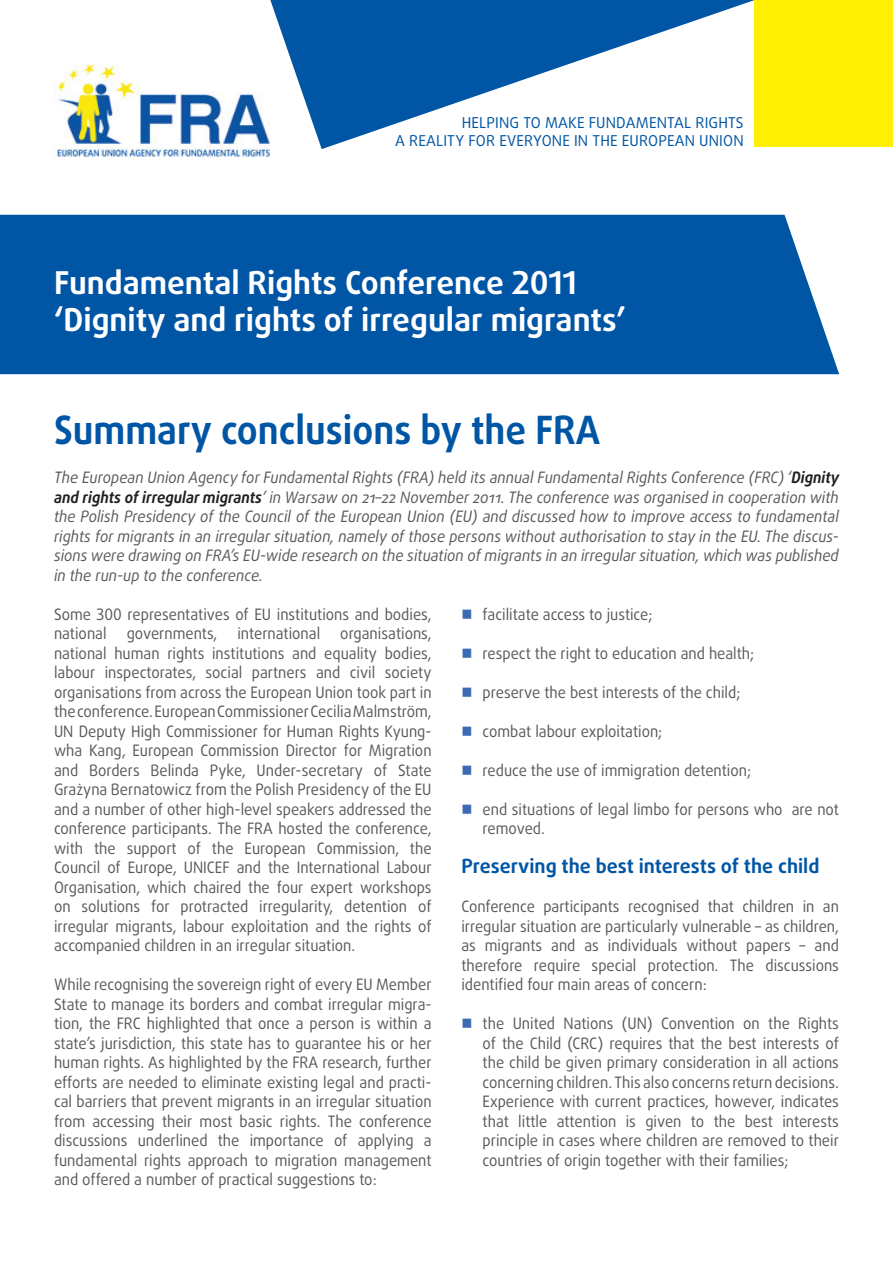
<style>
.page{position:relative;width:893px;height:1263px;background:#fff}
.page>*{position:absolute;margin:0;border:0;box-sizing:border-box;transform-origin:0 0}
.t1{font:700 39px "Daxline Pro";color:#0155a5;scale:.94 1}
.t2{font:700 31.5px/37.8px "Daxline Pro";color:#fff}
.t3{font:700 19.5px "Daxline Pro";color:#0155a5}
.t4{font:15.75px/19.5px "Daxline Pro";color:#57585a;text-align:justify;scale:.94 1}
.t5{font:italic 15.75px/19.5px "Daxline Pro";color:#57585a;text-align:justify;scale:.94 1}
.t6{font:15px "Daxline Pro";letter-spacing:.01em;color:#0155a5}
.s1{font-weight:700;color:#231f20}
</style>
<div class="page">
<div style="left:0;top:215px;width:839px;height:159px;background:#0155a5"></div>
<svg style="left:270px;top:0;width:485px;height:149px"></svg>
<div style="left:755px;top:0;width:138px;height:146px;background:#fff101"></div>
<img style="left:55px;top:64px;width:214px;height:93px">
<p class="t6" style="left:462px;top:113px;width:19px">Helping</p>
<p class="t6" style="left:523px;top:113px;width:33px">to make</p>
<p class="t6" style="left:589px;top:113px;width:11px">fundamental</p>
<p class="t6" style="left:695px;top:113px;width:9px">rights</p>
<p class="t6" style="left:395px;top:131px;width:23px">a realit</p>
<p class="t6" style="left:455px;top:131px;width:23px">y for</p>
<p class="t6" style="left:499px;top:131px;width:53px">everyone</p>
<p class="t6" style="left:574px;top:131px;width:28px">in the</p>
<p class="t6" style="left:622px;top:131px;width:18px">European</p>
<p class="t6" style="left:699px;top:131px;width:19px">Union</p>
<h2 class="t2" style="left:54px;top:264px;width:573px">Fundamental Rights Conference 2011 ‘Dignity and rights of irregular migrants’</h2>
<h1 class="t1" style="left:54px;top:404px;width:583px">Summary conclusions by the FRA</h1>
<p class="t5" style="left:54px;top:468px;width:837px">The European Union Agency for Fundamental Rights (FRA) held its annual Fundamental Rights Conference (FRC) ‘<span class="s1">Dignity and rights of irregular migrants</span>’ in Warsaw on 21–22 November 2011. The conference was organised in cooperation with the Polish Presidency of the Council of the European Union (EU) and discussed how to improve access to fundamental rights for migrants in an irregular situation, namely of those persons without authorisation to stay in the EU. The discus&shy;sions were drawing on FRA’s EU-wide research on the situation of migrants in an irregular situation, which was published in the run-up to the conference.</p>
<p class="t4" style="left:54px;top:604px;width:403px">Some 300 representatives of EU institutions and bodies, national</p>
<p class="t4" style="left:127px;top:624px;width:98px">governments,</p>
<p class="t4" style="left:237px;top:624px;width:90px">international</p>
<p class="t4" style="left:54px;top:624px;width:403px;text-indent:286px">organisations, national human rights institutions and equality bodies, labour inspectorates, social partners and civil society organisations from across the European Union took part in the conference. European Commissioner Cecilia Malmström, UN Deputy High Commissioner for Human Rights Kyung&shy;wha Kang, European Commission Director for Migration and Borders Belinda Pyke, Under-secretary of State Grażyna Bernatowicz from the Polish Presidency of the EU and a number of other high-level speakers addressed the conference participants. The FRA hosted the conference, with the support of the European Commission, the Council of Europe, UNICEF and the International Labour Organisation, which chaired the four expert workshops on solutions for protracted irregularity, detention of irregular migrants, labour exploitation and the rights of accompanied children in an irregular situation.</p>
<p class="t4" style="left:54px;top:975px;width:403px">While recognising the sovereign right of every EU Member State to manage its borders and combat irregular migra&shy;tion, the FRC highlighted that once a person is within a state’s jurisdiction, this state has to guarantee his or her human rights. As highlighted by the FRA research, further efforts are needed to eliminate existing legal and practi&shy;cal barriers that prevent migrants in an irregular situation from accessing their most basic rights. The conference discussions underlined the importance of applying a fundamental rights approach to migration management and offered a number of practical suggestions to:</p>
<p class="t4" style="left:483px;top:604px;width:182px">facilitate access to justice;</p>
<p class="t4" style="left:483px;top:643px;width:290px">respect the right to education and health;</p>
<p class="t4" style="left:483px;top:682px;width:276px">preserve the best interests of the child;</p>
<p class="t4" style="left:483px;top:721px;width:193px">combat labour exploitation;</p>
<p class="t4" style="left:483px;top:760px;width:287px">reduce the use of immigration detention;</p>
<p class="t4" style="left:483px;top:799px;width:381px">end situations of legal limbo for persons who are not removed.</p>
<p class="t3" style="left:461px;top:853px;width:360px">Preserving the best interests of the child</p>
<p class="t4" style="left:461px;top:897px;width:403px">Conference participants recognised that children in an irregular situation are particularly vulnerable – as children, as migrants and as individuals without papers – and therefore require special protection. The discussions identified four main areas of concern:</p>
<p class="t4" style="left:483px;top:1014px;width:381px">the United Nations (UN) Convention on the Rights of the Child (CRC) requires that the best interests of the child be given primary consideration in all actions concerning children. This also concerns return decisions.<br>Experience with current practices, however, indicates that little attention is given to the best interests principle in cases where children are removed to their countries of origin together with their families;</p>
</div>
